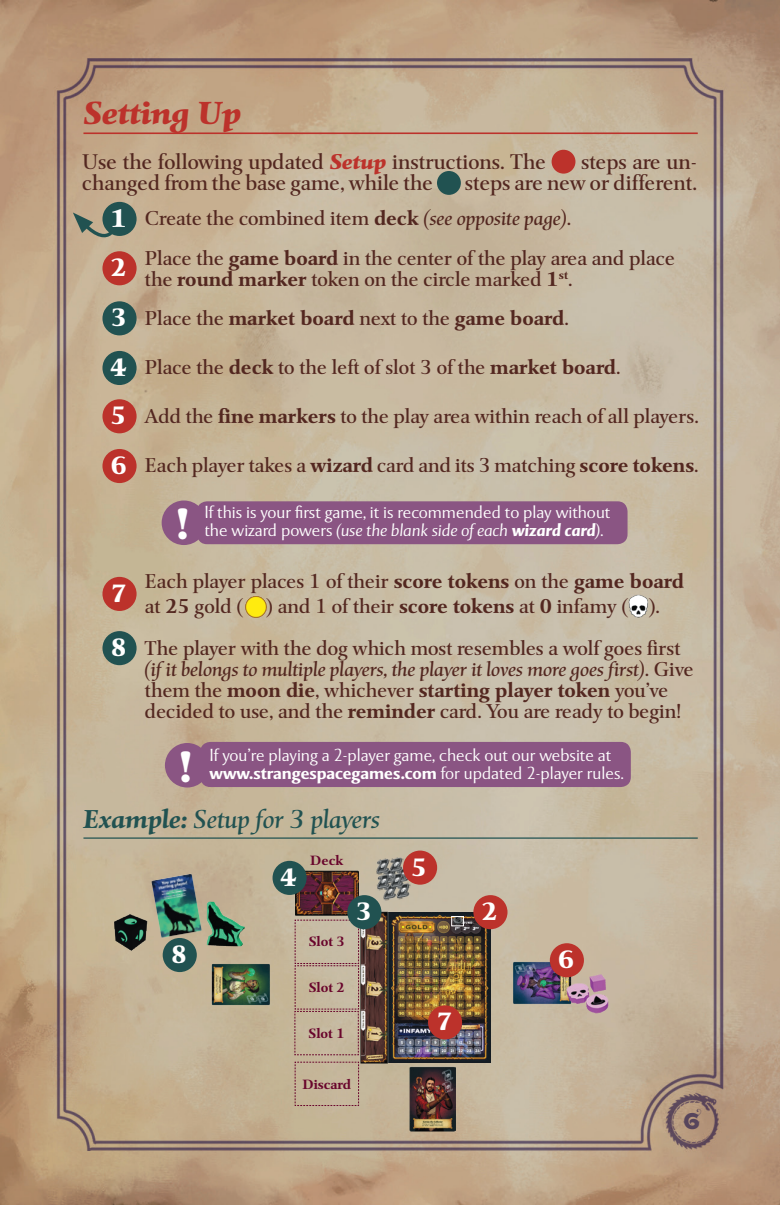
<style>
.page{position:relative;width:780px;height:1205px;background:#fff}
.page>*{position:absolute;margin:0;border:0;box-sizing:border-box;transform-origin:0 0}
.t1{font:900 43.5px "Mentor";color:#fff}
.t2{font:32.5px "Agreloy";color:#57455c;scale:.9 1}
.t3{font:32px "Mentor Black Italic Os F";color:#bc322b}
.t4{font:italic 25.75px "Mentor";color:#215251}
.t5{font:900 25px "Mentor";color:#fff}
.t6{font:21.25px "Mentor";color:#532720}
.t7{font:20px/21.2px "Mentor";color:#532720}
.t8{font:20px/21.2px "Mentor Std";color:#532720}
.t9{font:700 20px "Mentor";color:#532720}
.t10{font:300 17.5px "Mentor Sans Std";color:#fff}
.t11{font:italic 300 17.5px "Mentor Sans Std";color:#fff}
.t12{font:700 17.5px "Mentor Sans Std";color:#fff}
.t13{font:700 13.5px "Mentor";color:#69052c}
.s1{font-weight:900;font-style:italic;color:#bc322b}
.s2{font-weight:700}
.s3{font-style:italic}
.s4{font-weight:400}
.s5{font-style:normal}
.s6{font-weight:300}
</style>
<div class="page">
<img style="left:0;top:0;width:780px;height:1205px">
<svg style="left:73px;top:212px;width:47px;height:40px;background:#aba087"></svg>
<hr style="left:83px;top:132px;width:614px;height:2px;background:#bc322b">
<div style="left:551px;top:150px;width:24px;height:24px;background:#bc322b;border-radius:50%"></div>
<div style="left:437px;top:171px;width:24px;height:24px;background:#215251;border-radius:50%"></div>
<div style="left:102px;top:251px;width:35px;height:34px;background:#bc322b;border-radius:50%"></div>
<div style="left:102px;top:351px;width:35px;height:34px;background:#215251;border-radius:50%"></div>
<div style="left:102px;top:577px;width:35px;height:34px;background:#bc322b;border-radius:50%"></div>
<img style="left:243px;top:595px;width:24px;height:23px">
<img style="left:627px;top:593px;width:22px;height:26px">
<div style="left:102px;top:631px;width:35px;height:34px;background:#215251;border-radius:50%"></div>
<div style="left:197px;top:501px;width:430px;height:43px;background:#8a5583;border-radius:10px"></div>
<div style="left:162px;top:500px;width:44px;height:45px;background:#8a5583;border-radius:50%"></div>
<div style="left:102px;top:202px;width:35px;height:34px;background:#215251;border-radius:50%"></div>
<div style="left:102px;top:301px;width:35px;height:34px;background:#215251;border-radius:50%"></div>
<div style="left:102px;top:399px;width:35px;height:34px;background:#bc322b;border-radius:50%"></div>
<div style="left:102px;top:449px;width:35px;height:34px;background:#bc322b;border-radius:50%"></div>
<img style="left:360px;top:911px;width:130px;height:152px">
<img style="left:409px;top:1066px;width:47px;height:65px">
<img style="left:209px;top:961px;width:63px;height:47px">
<img style="left:510px;top:960px;width:57px;height:46px">
<img style="left:381px;top:889px;width:18px;height:12px">
<img style="left:395px;top:884px;width:17px;height:15px">
<img style="left:406px;top:877px;width:6px;height:7px">
<img style="left:375px;top:875px;width:18px;height:15px">
<img style="left:374px;top:858px;width:14px;height:17px">
<img style="left:388px;top:874px;width:18px;height:15px">
<img style="left:388px;top:856px;width:17px;height:18px">
<svg style="left:453px;top:918px;width:8px;height:6px"></svg>
<div style="left:451px;top:916px;width:12px;height:10px;border:1px solid #fff"></div>
<img style="left:295px;top:867px;width:63px;height:51px">
<svg style="left:294px;top:1061px;width:65px;height:45px;background:#c0ae94"></svg>
<svg style="left:294px;top:919px;width:65px;height:136px;background:#c2b19b"></svg>
<img style="left:148px;top:871px;width:58px;height:70px">
<img style="left:112px;top:912px;width:37px;height:39px">
<img style="left:207px;top:902px;width:38px;height:44px">
<hr style="left:83px;top:837px;width:614px;height:2px;background:#215251">
<div style="left:473px;top:895px;width:34px;height:34px;background:#bc322b;border-radius:50%"></div>
<div style="left:347px;top:895px;width:34px;height:34px;background:#215251;border-radius:50%"></div>
<div style="left:272px;top:861px;width:34px;height:34px;background:#215251;border-radius:50%"></div>
<div style="left:403px;top:850px;width:34px;height:34px;background:#bc322b;border-radius:50%"></div>
<div style="left:550px;top:943px;width:34px;height:34px;background:#bc322b;border-radius:50%"></div>
<div style="left:428px;top:1005px;width:34px;height:34px;background:#bc322b;border-radius:50%"></div>
<div style="left:163px;top:938px;width:34px;height:34px;background:#215251;border-radius:50%"></div>
<img style="left:567px;top:974px;width:42px;height:39px">
<div style="left:200px;top:742px;width:430px;height:45px;background:#8a5583;border-radius:10px"></div>
<div style="left:165px;top:743px;width:44px;height:44px;background:#8a5583;border-radius:50%"></div>
<p class="t3" style="left:83px;top:92px;width:159px">Setting Up</p>
<p class="t6" style="left:82px;top:147px;width:465px">Use the following updated <span class="s1">Setup</span> instructions. The</p>
<p class="t6" style="left:581px;top:147px;width:117px">steps are un-</p>
<p class="t6" style="left:82px;top:169px;width:352px">changed from the base game, while the</p>
<p class="t6" style="left:465px;top:169px;width:233px">steps are new or different.</p>
<p class="t5" style="left:111px;top:202px;width:17px">1</p>
<p class="t7" style="left:145px;top:207px;width:427px">Create the combined item <span class="s2">deck</span> <span class="s3">(see opposite page)</span>.</p>
<p class="t5" style="left:111px;top:251px;width:17px">2</p>
<p class="t8" style="left:145px;top:247px;width:531px">Place the <span class="s2">game board</span> in the center of the play area and place the <span class="s2">round marker</span> token on the circle marked <span class="s2">1</span><sup>st</sup>.</p>
<p class="t5" style="left:111px;top:301px;width:17px">3</p>
<p class="t9" style="left:145px;top:305px;width:425px"><span class="s4">Place the</span> market board <span class="s4">next to the</span> game board<span class="s4">.</span></p>
<p class="t5" style="left:111px;top:351px;width:17px">4</p>
<p class="t7" style="left:145px;top:356px;width:477px">Place the <span class="s2">deck</span> to the left of slot 3 of the <span class="s2">market board</span>.</p>
<p class="t5" style="left:111px;top:399px;width:17px">5</p>
<p class="t7" style="left:145px;top:405px;width:555px">Add the <span class="s2">fine markers</span> to the play area within reach of all players.</p>
<p class="t5" style="left:111px;top:449px;width:17px">6</p>
<p class="t7" style="left:145px;top:455px;width:555px">Each player takes a <span class="s2">wizard</span> card and its 3 matching <span class="s2">score tokens</span>.</p>
<p class="t1" style="left:175px;top:496px;width:17px">!</p>
<p class="t10" style="left:204px;top:501px;width:407px">If this is your first game, it is recommended to play without</p>
<p class="t11" style="left:204px;top:519px;width:400px"><span class="s5">the wizard powers</span> (use the blank side of each <span class="s2">wizard card</span>)<span class="s5">.</span></p>
<p class="t5" style="left:111px;top:577px;width:17px">7</p>
<p class="t7" style="left:145px;top:568px;width:540px;line-height:25px">Each player places 1 of their <span class="s2">score tokens</span> on the <span class="s2">game board </span>at <span class="s2">25</span> gold ( ) and 1 of their <span class="s2">score tokens</span> at <span class="s2">0</span> infamy ( ).</p>
<p class="t5" style="left:111px;top:631px;width:17px">8</p>
<p class="t7" style="left:145px;top:637px;width:550px">The player with the dog which most resembles a wolf goes first <span class="s3">(if it belongs to multiple players, the player it loves more goes first)</span>. Give them the <span class="s2">moon die</span>, whichever <span class="s2">starting player token</span> you’ve decided to use, and the <span class="s2">reminder</span> card. You are ready to begin!</p>
<p class="t1" style="left:178px;top:738px;width:17px">!</p>
<p class="t10" style="left:209px;top:744px;width:403px">If you’re playing a 2-player game, check out our website at</p>
<p class="t12" style="left:209px;top:761px;width:415px">www.strangespacegames.com <span class="s6">for updated 2-player rules.</span></p>
<p class="t4" style="left:83px;top:802px;width:298px"><span class="s2">Example:</span> Setup for 3 players</p>
<p class="t5" style="left:281px;top:861px;width:17px">4</p>
<p class="t13" style="left:310px;top:851px;width:35px">Deck</p>
<p class="t5" style="left:411px;top:850px;width:17px">5</p>
<p class="t5" style="left:171px;top:938px;width:17px">8</p>
<p class="t13" style="left:309px;top:932px;width:37px">Slot 3</p>
<p class="t13" style="left:309px;top:978px;width:37px">Slot 2</p>
<p class="t13" style="left:308px;top:1024px;width:37px">Slot 1</p>
<p class="t5" style="left:356px;top:895px;width:17px">3</p>
<p class="t5" style="left:482px;top:895px;width:17px">2</p>
<p class="t5" style="left:436px;top:1005px;width:17px">7</p>
<p class="t13" style="left:302px;top:1075px;width:50px">Discard</p>
<p class="t5" style="left:558px;top:943px;width:17px">6</p>
<h2 class="t2" style="left:683px;top:1105px;width:20px">6</h2>
</div>
